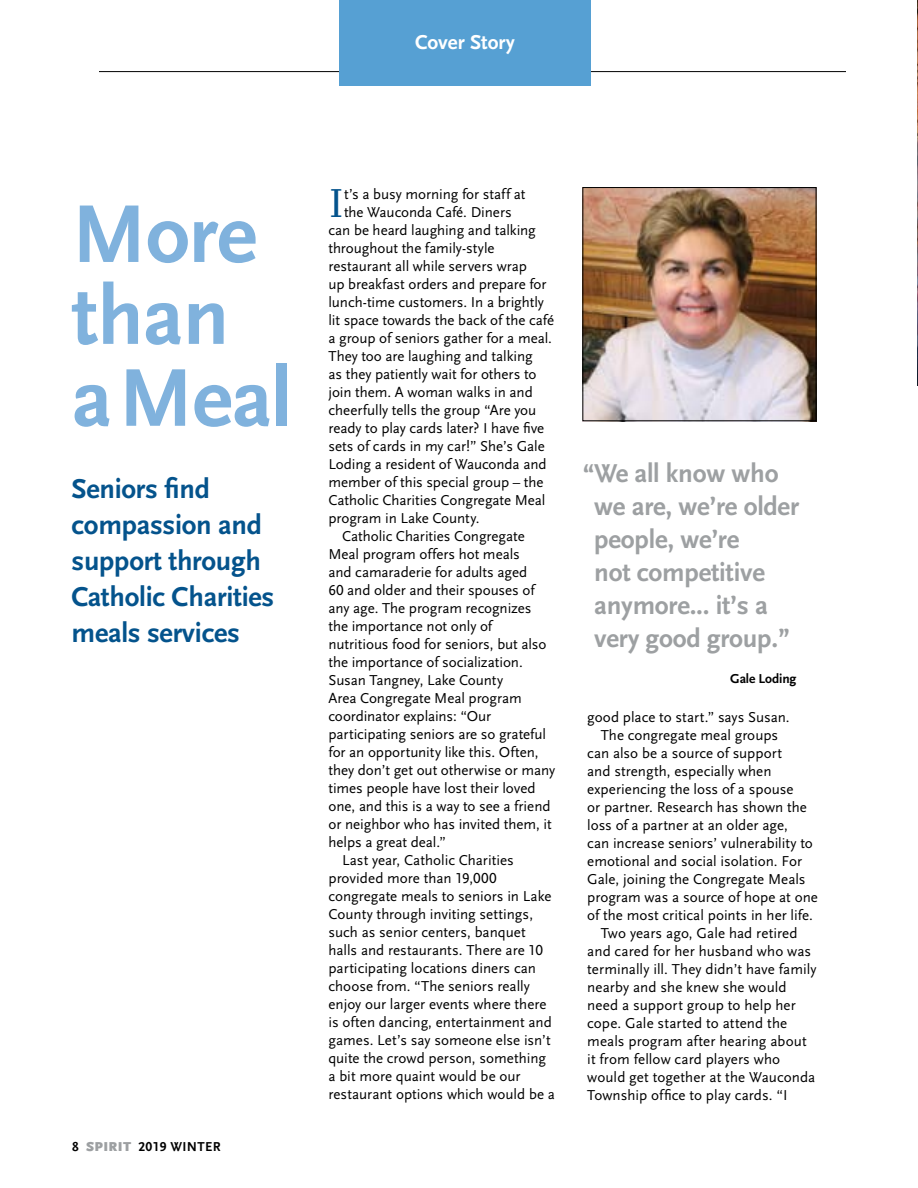
<style>
.page{position:relative;width:918px;height:1188px;background:#fff}
.page>*{position:absolute;margin:0;border:0;box-sizing:border-box;transform-origin:0 0}
.t1{font:700 85.5px/81.9px "Scala Sans LF";letter-spacing:-.01em;color:#80b2dd}
.t2{font:42.3px "Scala LF";color:#04538c}
.t3{font:700 28.5px/36px "Scala Sans LF";letter-spacing:-.01em;color:#04538c}
.t4{font:700 27px/33px "Scala Sans LF";letter-spacing:-.01em;color:#9da0a2}
.t5{font:700 21px "Scala Sans LF";color:#fff}
.t6{font:15px "Scala Sans LF";color:#000}
.t7{font:700 13.5px "Scala Sans LF";letter-spacing:.015em;color:#000}
.t8{font:700 13.5px "Scala Sans LF";letter-spacing:-.01em;color:#000}
.s1{font-family:"Scala Sans";font-weight:900;color:#9da0a2}
</style>
<div class="page">
<hr style="left:99px;top:71px;width:747px;height:1px;background:#000">
<div style="left:339px;top:0;width:252px;height:86px;background:#56a0d3"></div>
<img style="left:917px;top:0;width:1px;height:386px">
<img style="left:584px;top:189px;width:230px;height:230px">
<div style="left:582px;top:187px;width:234px;height:234px;border:1px solid #000"></div>
<h3 class="t5" style="left:415px;top:31px;width:101px">Cover Story</h3>
<h1 class="t1" style="left:72px;top:195px;width:222px">More than<br>a Meal</h1>
<h3 class="t3" style="left:72px;top:472px;width:204px">Seniors find compassion and support through<br>Catholic Charities meals services</h3>
<p class="t7" style="left:72px;top:1139px;width:150px">8 <span class="s1">SPIRIT</span> 2019 WINTER</p>
<h2 class="t2" style="left:328px;top:180px;width:17px">I</h2>
<p class="t6" style="left:344px;top:186px;width:183px">t’s a busy morning for staff at</p>
<p class="t6" style="left:344px;top:204px;width:169px">the Wauconda Café. Diners</p>
<p class="t6" style="left:329px;top:222px;width:209px">can be heard laughing and talking</p>
<p class="t6" style="left:329px;top:240px;width:168px">throughout the family-style</p>
<p class="t6" style="left:329px;top:258px;width:200px">restaurant all while servers wrap</p>
<p class="t6" style="left:329px;top:276px;width:220px">up breakfast orders and prepare for</p>
<p class="t6" style="left:329px;top:294px;width:217px">lunch-time customers. In a brightly</p>
<p class="t6" style="left:329px;top:312px;width:227px">lit space towards the back of the café</p>
<p class="t6" style="left:329px;top:330px;width:225px">a group of seniors gather for a meal.</p>
<p class="t6" style="left:329px;top:348px;width:206px">They too are laughing and talking</p>
<p class="t6" style="left:329px;top:366px;width:209px">as they patiently wait for others to</p>
<p class="t6" style="left:329px;top:384px;width:206px">join them. A woman walks in and</p>
<p class="t6" style="left:329px;top:402px;width:209px">cheerfully tells the group “Are you</p>
<p class="t6" style="left:329px;top:420px;width:217px">ready to play cards later? I have five</p>
<p class="t6" style="left:329px;top:438px;width:218px">sets of cards in my car!” She’s Gale</p>
<p class="t6" style="left:329px;top:456px;width:220px">Loding a resident of Wauconda and</p>
<p class="t6" style="left:329px;top:474px;width:217px">member of this special group – the</p>
<p class="t6" style="left:329px;top:492px;width:219px">Catholic Charities Congregate Meal</p>
<p class="t6" style="left:329px;top:510px;width:153px">program in Lake County.</p>
<p class="t6" style="left:342px;top:528px;width:184px">Catholic Charities Congregate</p>
<p class="t6" style="left:329px;top:546px;width:193px">Meal program offers hot meals</p>
<p class="t6" style="left:329px;top:564px;width:200px">and camaraderie for adults aged</p>
<p class="t6" style="left:329px;top:582px;width:208px">60 and older and their spouses of</p>
<p class="t6" style="left:329px;top:600px;width:205px">any age. The program recognizes</p>
<p class="t6" style="left:329px;top:618px;width:165px">the importance not only of</p>
<p class="t6" style="left:329px;top:636px;width:220px">nutritious food for seniors, but also</p>
<p class="t6" style="left:329px;top:654px;width:196px">the importance of socialization.</p>
<p class="t6" style="left:329px;top:672px;width:176px">Susan Tangney, Lake County</p>
<p class="t6" style="left:329px;top:690px;width:195px">Area Congregate Meal program</p>
<p class="t6" style="left:329px;top:708px;width:164px">coordinator explains: “Our</p>
<p class="t6" style="left:329px;top:726px;width:219px">participating seniors are so grateful</p>
<p class="t6" style="left:329px;top:744px;width:212px">for an opportunity like this. Often,</p>
<p class="t6" style="left:329px;top:762px;width:228px">they don’t get out otherwise or many</p>
<p class="t6" style="left:329px;top:780px;width:209px">times people have lost their loved</p>
<p class="t6" style="left:329px;top:798px;width:224px">one, and this is a way to see a friend</p>
<p class="t6" style="left:329px;top:816px;width:225px">or neighbor who has invited them, it</p>
<p class="t6" style="left:329px;top:834px;width:119px">helps a great deal.”</p>
<p class="t6" style="left:342px;top:852px;width:173px">Last year, Catholic Charities</p>
<p class="t6" style="left:329px;top:870px;width:170px">provided more than 19,000</p>
<p class="t6" style="left:329px;top:888px;width:224px">congregate meals to seniors in Lake</p>
<p class="t6" style="left:329px;top:906px;width:206px">County through inviting settings,</p>
<p class="t6" style="left:329px;top:924px;width:199px">such as senior centers, banquet</p>
<p class="t6" style="left:329px;top:942px;width:216px">halls and restaurants. There are 10</p>
<p class="t6" style="left:329px;top:960px;width:209px">participating locations diners can</p>
<p class="t6" style="left:329px;top:978px;width:203px">choose from. “The seniors really</p>
<p class="t6" style="left:329px;top:996px;width:220px">enjoy our larger events where there</p>
<p class="t6" style="left:329px;top:1014px;width:225px">is often dancing, entertainment and</p>
<p class="t6" style="left:329px;top:1032px;width:224px">games. Let’s say someone else isn’t</p>
<p class="t6" style="left:329px;top:1050px;width:219px">quite the crowd person, something</p>
<p class="t6" style="left:329px;top:1068px;width:194px">a bit more quaint would be our</p>
<p class="t6" style="left:329px;top:1086px;width:228px">restaurant options which would be a</p>
<h3 class="t4" style="left:594px;top:457px;width:206px;text-indent:-12px">“We all know who we are, we’re older people, we’re<br>not competitive anymore... it’s a very good group.”</h3>
<p class="t8" style="left:730px;top:671px;width:68px">Gale Loding</p>
<p class="t6" style="left:587px;top:709px;width:204px">good place to start.” says Susan.</p>
<p class="t6" style="left:601px;top:727px;width:179px">The congregate meal groups</p>
<p class="t6" style="left:587px;top:745px;width:196px">can also be a source of support</p>
<p class="t6" style="left:587px;top:763px;width:186px">and strength, especially when</p>
<p class="t6" style="left:587px;top:781px;width:208px">experiencing the loss of a spouse</p>
<p class="t6" style="left:587px;top:799px;width:221px">or partner. Research has shown the</p>
<p class="t6" style="left:587px;top:817px;width:202px">loss of a partner at an older age,</p>
<p class="t6" style="left:587px;top:835px;width:227px">can increase seniors’ vulnerability to</p>
<p class="t6" style="left:587px;top:853px;width:216px">emotional and social isolation. For</p>
<p class="t6" style="left:587px;top:871px;width:220px">Gale, joining the Congregate Meals</p>
<p class="t6" style="left:587px;top:889px;width:232px">program was a source of hope at one</p>
<p class="t6" style="left:587px;top:907px;width:227px">of the most critical points in her life.</p>
<p class="t6" style="left:601px;top:925px;width:198px">Two years ago, Gale had retired</p>
<p class="t6" style="left:587px;top:943px;width:225px">and cared for her husband who was</p>
<p class="t6" style="left:587px;top:961px;width:231px">terminally ill. They didn’t have family</p>
<p class="t6" style="left:587px;top:979px;width:201px">nearby and she knew she would</p>
<p class="t6" style="left:587px;top:997px;width:210px">need a support group to help her</p>
<p class="t6" style="left:587px;top:1015px;width:201px">cope. Gale started to attend the</p>
<p class="t6" style="left:587px;top:1033px;width:221px">meals program after hearing about</p>
<p class="t6" style="left:587px;top:1051px;width:194px">it from fellow card players who</p>
<p class="t6" style="left:587px;top:1069px;width:230px">would get together at the Wauconda</p>
<p class="t6" style="left:587px;top:1087px;width:202px">Township office to play cards. “I</p>
</div>
